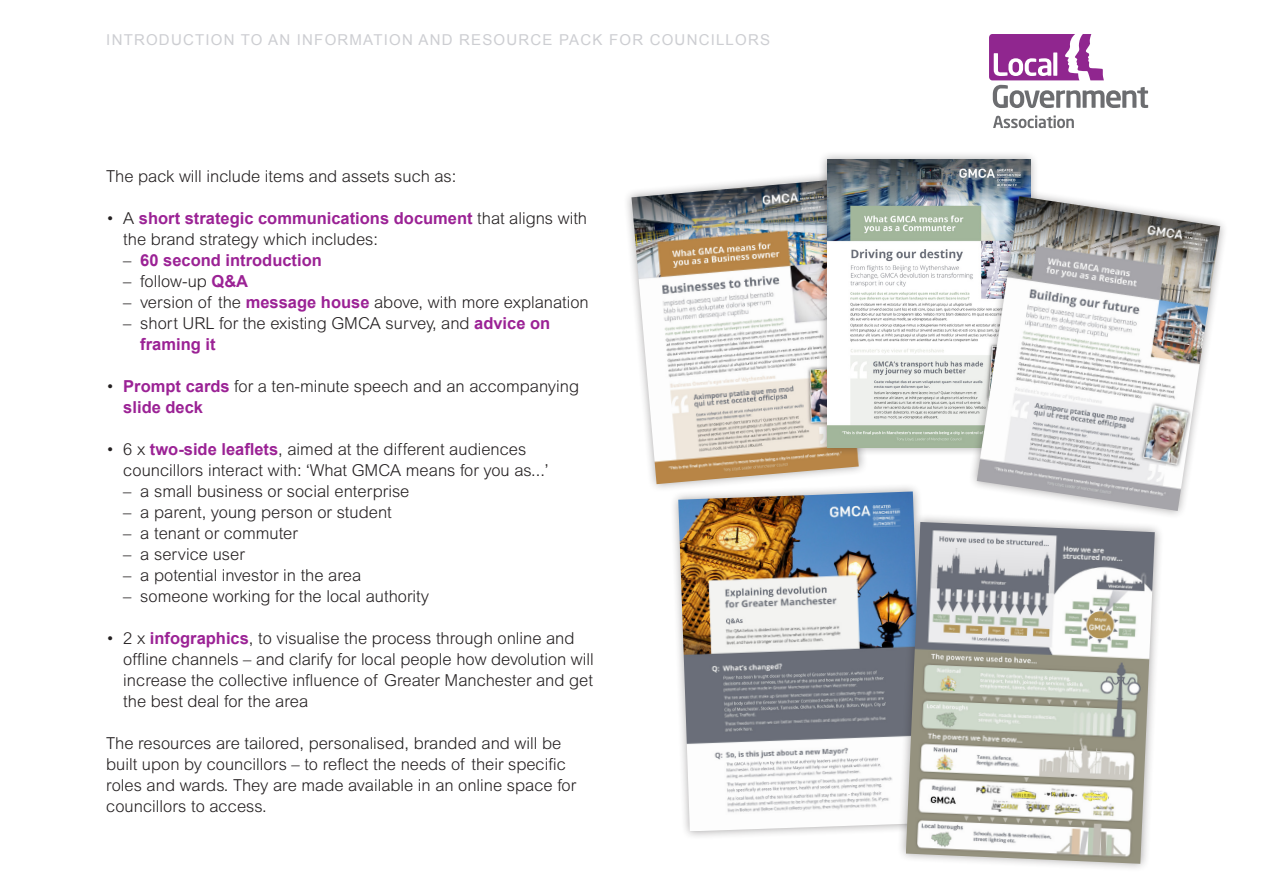
<style>
.page{position:relative;width:1263px;height:893px;background:#fff}
.page>*{position:absolute;margin:0;border:0;box-sizing:border-box;transform-origin:0 0}
.Body_Copy{font:300 16.5px/21px "Arial MT Std";color:#231f20}
.t1{font:700 16.5px "Arial";color:#9b2295}
.t2{font:15px "Arial";letter-spacing:.08em;color:#cdced2}
.s1{font-family:"Arial";font-weight:700;color:#9b2295}
.s2{font-family:"Arial MT Std";font-weight:300;color:#231f20}
</style>
<div class="page">
<svg style="left:993px;top:115px;width:81px;height:13px"></svg>
<svg style="left:989px;top:34px;width:159px;height:74px"></svg>
<div style="left:669px;top:482px;width:264px;height:358px;background:#231f20;opacity:.4"></div>
<img style="left:678px;top:491px;width:246px;height:340px">
<div style="left:897px;top:513px;width:267px;height:360px;background:#231f20;opacity:.4"></div>
<img style="left:906px;top:522px;width:249px;height:342px">
<div style="left:622px;top:171px;width:246px;height:322px;background:#231f20;opacity:.4"></div>
<img style="left:631px;top:180px;width:228px;height:304px">
<div style="left:818px;top:150px;width:221px;height:307px;background:#231f20;opacity:.4"></div>
<img style="left:827px;top:159px;width:203px;height:288px">
<div style="left:968px;top:188px;width:261px;height:331px;background:#231f20;opacity:.4"></div>
<img style="left:977px;top:196px;width:243px;height:315px">
<p class="t2" style="left:106px;top:30px;width:665px">INTRODUCTION TO AN INFORMATION AND RESOURCE PACK FOR COUNCILLORS</p>
<p class="Body_Copy" style="left:106px;top:166px;width:352px">The pack will include items and assets such as:</p>
<p class="Body_Copy" style="left:123px;top:208px;width:465px;text-indent:-17px">• A <span class="s1">short strategic communications document</span> that aligns with the brand strategy which includes:</p>
<p class="t1" style="left:123px;top:249px;width:200px"><span class="s2">–</span> 60 second introduction</p>
<p class="Body_Copy" style="left:123px;top:271px;width:126px">– follow-up <span class="s1">Q&amp;A</span></p>
<p class="Body_Copy" style="left:123px;top:292px;width:467px">– version of the <span class="s1">message house</span> above, with more explanation</p>
<p class="Body_Copy" style="left:140px;top:313px;width:411px;text-indent:-17px">– short URL for the existing GMCA survey, and <span class="s1">advice on framing it</span></p>
<p class="Body_Copy" style="left:123px;top:376px;width:457px;text-indent:-17px">• <span class="s1">Prompt cards</span> for a ten-minute speech and an accompanying <span class="s1">slide deck</span></p>
<p class="Body_Copy" style="left:123px;top:439px;width:427px;text-indent:-17px">• 6 x <span class="s1">two-side leaflets</span>, aimed at the different audiences councillors interact with: ‘What GMCA means for you as...’</p>
<p class="Body_Copy" style="left:123px;top:481px;width:288px">– a small business or social enterprise</p>
<p class="Body_Copy" style="left:123px;top:502px;width:270px">– a parent, young person or student</p>
<p class="Body_Copy" style="left:123px;top:523px;width:176px">– a tenant or commuter</p>
<p class="Body_Copy" style="left:123px;top:544px;width:123px">– a service user</p>
<p class="Body_Copy" style="left:123px;top:565px;width:239px">– a potential investor in the area</p>
<p class="Body_Copy" style="left:123px;top:586px;width:307px">– someone working for the local authority</p>
<p class="Body_Copy" style="left:123px;top:628px;width:472px;text-indent:-17px">• 2 x <span class="s1">infographics</span>, to visualise the process through online and offline channels – and clarify for local people how devolution will increase the collective influence of Greater Manchester and get the best deal for the area</p>
<p class="Body_Copy" style="left:106px;top:733px;width:471px">The resources are tailored, personalised, branded and will be built upon by councillors – to reflect the needs of their specific roles and wards. They are made available in an online space for councillors to access.</p>
</div>
